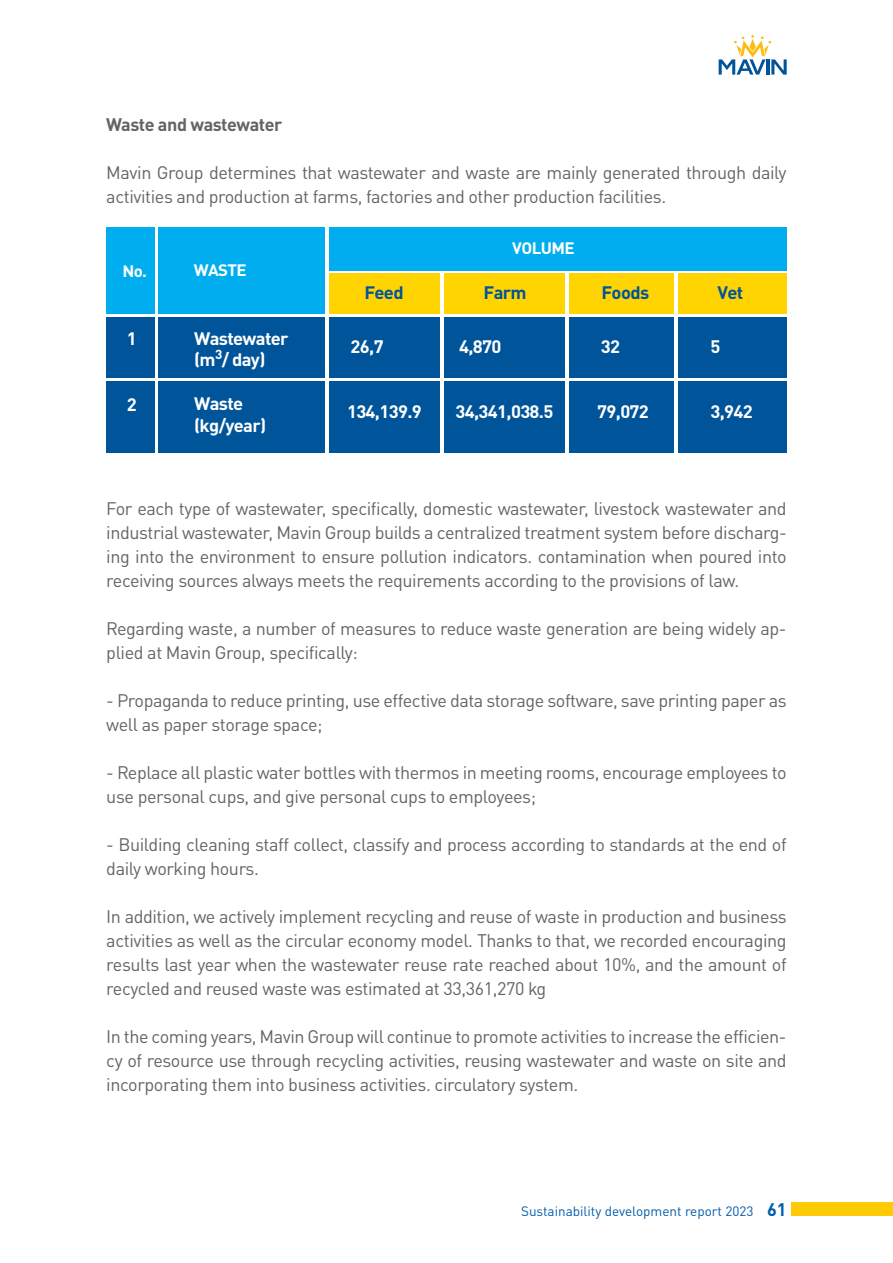
<style>
.page{position:relative;width:893px;height:1263px;background:#fff}
.page>*{position:absolute;margin:0;border:0;box-sizing:border-box;transform-origin:0 0}
.t1{font:18px/24px "UVFDIN Pro";letter-spacing:-.025em;color:#636466}
.t2{font:700 18px "UVFDIN Pro";letter-spacing:-.03em;color:#636466}
.t3{font:700 17.85px/21.5px "UVFDIN Pro";letter-spacing:-.035em;color:#fff}
.t4{font:700 17.85px "UVFDIN Pro";letter-spacing:-.035em;color:#00549a}
.t5{font:700 16.35px "UVFDIN Pro";letter-spacing:-.035em;color:#fff}
.t6{font:13.5px "UVFDIN Pro";color:#005dac}
.s1{font-weight:700;font-size:18px}
</style>
<div class="page">
<svg style="left:719px;top:35px;width:68px;height:40px"></svg>
<div style="left:792px;top:1202px;width:101px;height:14px;background:#ffcb05"></div>
<div style="left:106px;top:227px;width:49px;height:87px;background:#00aeef"></div>
<div style="left:159px;top:227px;width:166px;height:87px;background:#00aeef"></div>
<div style="left:330px;top:227px;width:457px;height:43px;background:#00aeef"></div>
<div style="left:106px;top:317px;width:49px;height:60px;background:#00549a"></div>
<div style="left:159px;top:317px;width:166px;height:60px;background:#00549a"></div>
<div style="left:444px;top:317px;width:121px;height:60px;background:#00549a"></div>
<div style="left:570px;top:317px;width:104px;height:60px;background:#00549a"></div>
<div style="left:678px;top:317px;width:109px;height:60px;background:#00549a"></div>
<div style="left:330px;top:317px;width:110px;height:60px;background:#00549a"></div>
<div style="left:444px;top:273px;width:121px;height:41px;background:#ffd400"></div>
<div style="left:570px;top:273px;width:104px;height:41px;background:#ffd400"></div>
<div style="left:678px;top:273px;width:109px;height:41px;background:#ffd400"></div>
<div style="left:330px;top:273px;width:110px;height:41px;background:#ffd400"></div>
<div style="left:106px;top:382px;width:49px;height:71px;background:#00549a"></div>
<div style="left:159px;top:382px;width:166px;height:71px;background:#00549a"></div>
<div style="left:444px;top:382px;width:121px;height:71px;background:#00549a"></div>
<div style="left:570px;top:382px;width:104px;height:71px;background:#00549a"></div>
<div style="left:678px;top:382px;width:109px;height:71px;background:#00549a"></div>
<div style="left:330px;top:382px;width:110px;height:71px;background:#00549a"></div>
<p class="t2" style="left:106px;top:109px;width:178px">Waste and wastewater</p>
<p class="t1" style="left:106px;top:158px;width:682px">Mavin Group determines that wastewater and waste are mainly generated through daily activities and production at farms, factories and other production facilities.</p>
<p class="t5" style="left:122px;top:257px;width:26px">No.</p>
<p class="t5" style="left:194px;top:257px;width:54px">WASTE</p>
<p class="t3" style="left:127px;top:325px;width:11px">1</p>
<p class="t3" style="left:194px;top:325px;width:96px">Wastewater (m<sup>3</sup>/ day)</p>
<p class="t3" style="left:194px;top:391px;width:74px">Waste (kg/year)</p>
<p class="t3" style="left:127px;top:391px;width:11px">2</p>
<p class="t5" style="left:512px;top:234px;width:64px">VOLUME</p>
<p class="t4" style="left:364px;top:278px;width:41px">Feed</p>
<p class="t4" style="left:483px;top:278px;width:45px">Farm</p>
<p class="t4" style="left:601px;top:278px;width:49px">Foods</p>
<p class="t4" style="left:717px;top:278px;width:27px">Vet</p>
<p class="t3" style="left:351px;top:334px;width:35px">26,7</p>
<p class="t3" style="left:347px;top:398px;width:76px">134,139.9</p>
<p class="t3" style="left:459px;top:334px;width:44px">4,870</p>
<p class="t3" style="left:456px;top:398px;width:99px">34,341,038.5</p>
<p class="t3" style="left:601px;top:334px;width:21px">32</p>
<p class="t3" style="left:597px;top:398px;width:53px">79,072</p>
<p class="t3" style="left:710px;top:334px;width:11px">5</p>
<p class="t3" style="left:710px;top:398px;width:44px">3,942</p>
<p class="t1" style="left:106px;top:494px;width:682px;text-align:justify">For each type of wastewater, specifically, domestic wastewater, livestock wastewater and industrial wastewater, Mavin Group builds a centralized treatment system before discharg&shy;ing into the environment to ensure pollution indicators. contamination when poured into receiving sources always meets the requirements according to the provisions of law.</p>
<p class="t1" style="left:106px;top:614px;width:682px">Regarding waste, a number of measures to reduce waste generation are being widely ap&shy;plied at Mavin Group, specifically:</p>
<p class="t1" style="left:106px;top:686px;width:682px">- Propaganda to reduce printing, use effective data storage software, save printing paper as well as paper storage space;</p>
<p class="t1" style="left:106px;top:758px;width:682px">- Replace all plastic water bottles with thermos in meeting rooms, encourage employees to use personal cups, and give personal cups to employees;</p>
<p class="t1" style="left:106px;top:830px;width:682px">- Building cleaning staff collect, classify and process according to standards at the end of daily working hours.</p>
<p class="t1" style="left:106px;top:902px;width:682px;text-align:justify">In addition, we actively implement recycling and reuse of waste in production and business activities as well as the circular economy model. Thanks to that, we recorded encouraging results last year when the wastewater reuse rate reached about 10%, and the amount of recycled and reused waste was estimated at 33,361,270 kg</p>
<p class="t1" style="left:106px;top:1022px;width:682px;text-align:justify">In the coming years, Mavin Group will continue to promote activities to increase the efficien&shy;cy of resource use through recycling activities, reusing wastewater and waste on site and incorporating them into business activities. circulatory system.</p>
<p class="t6" style="left:521px;top:1201px;width:267px">Sustainability development report 2023 <span class="s1">61</span></p>
</div>
